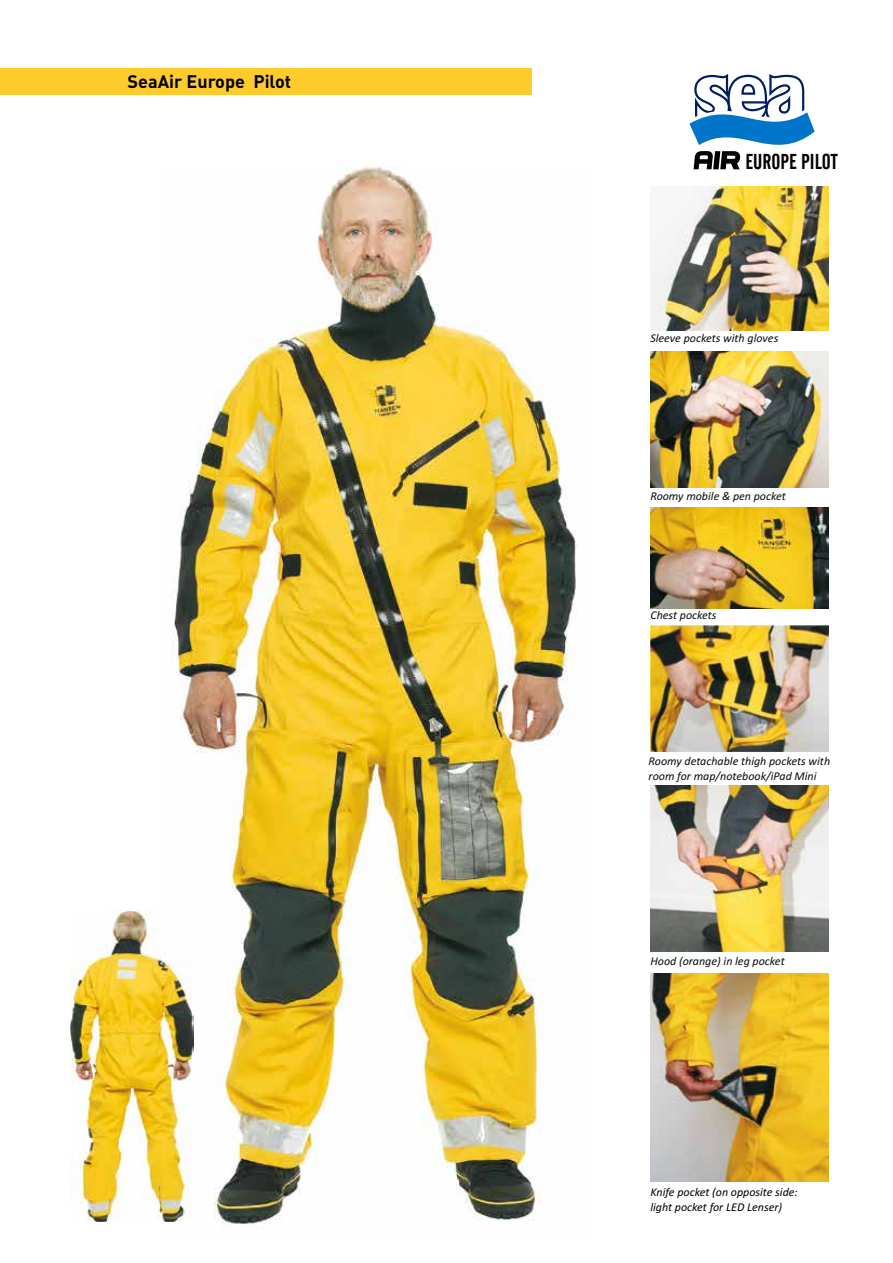
<style>
.page{position:relative;width:893px;height:1263px;background:#fff}
.page>*{position:absolute;margin:0;border:0;box-sizing:border-box;transform-origin:0 0}
.t1{font:21.45px "Alternate Gothic No 2 BT";color:#000}
.t2{font:18px "DIN Bold Alternate";color:#000}
.t3{font:italic 12px/14.7px "Calibri";color:#070e0c}
.t4{font:italic 12px/14.7px "Calibri";color:#000}
</style>
<div class="page">
<div style="left:0;top:69px;width:531px;height:26px;background:#fecc2a"></div>
<img style="left:163px;top:166px;width:414px;height:1060px">
<img style="left:650px;top:187px;width:178px;height:143px">
<img style="left:650px;top:351px;width:178px;height:136px">
<img style="left:650px;top:625px;width:178px;height:126px">
<img style="left:650px;top:786px;width:178px;height:166px">
<img style="left:650px;top:974px;width:178px;height:207px">
<img style="left:650px;top:508px;width:179px;height:100px">
<img style="left:71px;top:910px;width:122px;height:311px">
<svg style="left:689px;top:74px;width:126px;height:95px"></svg>
<svg style="left:78px;top:934px;width:4px;height:4px"></svg>
<svg style="left:78px;top:974px;width:4px;height:4px"></svg>
<h2 class="t2" style="left:128px;top:70px;width:165px">SeaAir Europe Pilot</h2>
<h1 class="t1" style="left:740px;top:142px;width:94px">EUROPE PILOT</h1>
<h1 class="t1" style="left:745px;top:148px;width:94px">EUROPE PILOT</h1>
<p class="t3" style="left:650px;top:332px;width:129px">Sleeve pockets with gloves</p>
<p class="t3" style="left:650px;top:489px;width:137px">Roomy mobile &amp; pen pocket</p>
<p class="t3" style="left:650px;top:609px;width:68px">Chest pockets</p>
<p class="t3" style="left:649px;top:755px;width:183px">Roomy detachable thigh pockets with room for map/notebook/iPad Mini</p>
<p class="t3" style="left:650px;top:955px;width:136px">Hood (orange) in leg pocket</p>
<p class="t4" style="left:650px;top:1186px;width:149px">Knife pocket (on opposite side: light pocket for LED Lenser)</p>
</div>
